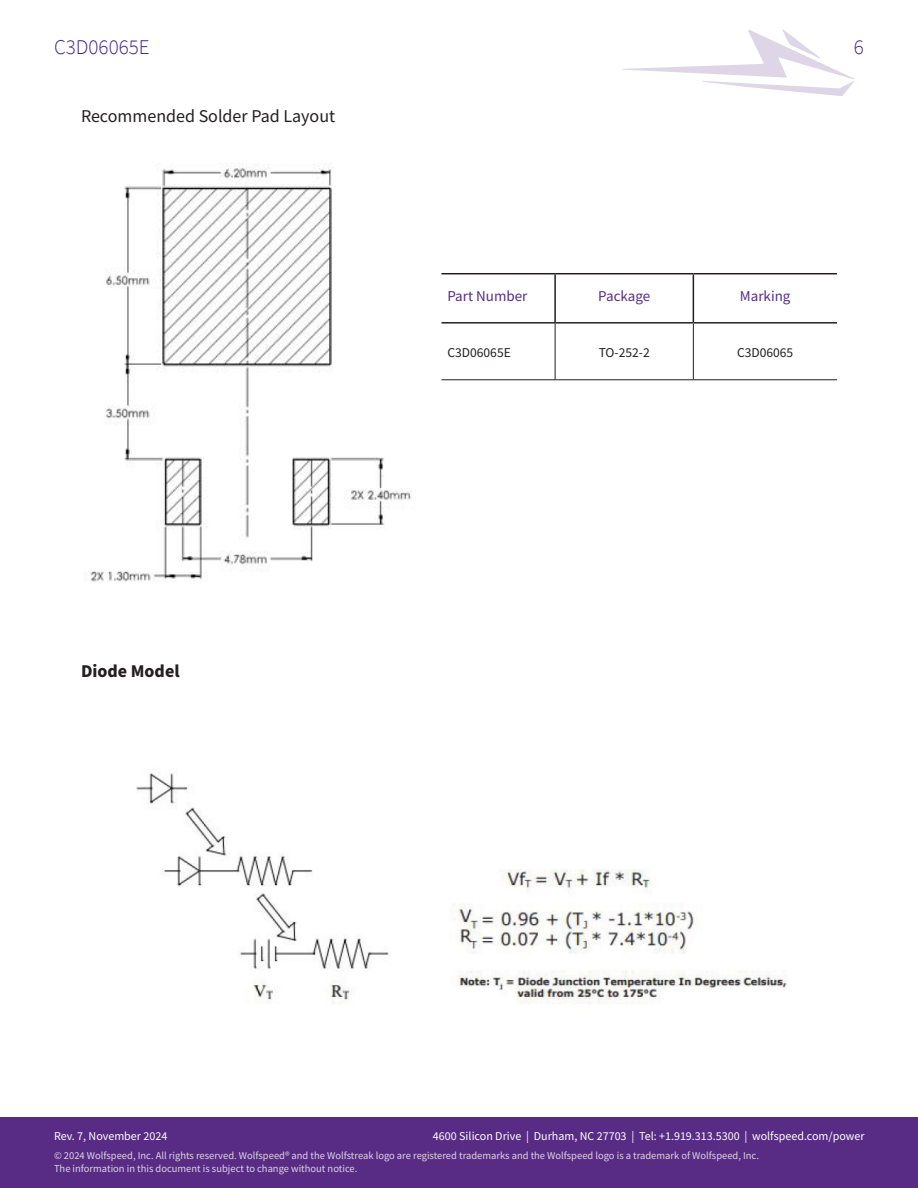
<style>
.page{position:relative;width:918px;height:1188px;background:#fff}
.page>*{position:absolute;margin:0;border:0;box-sizing:border-box;transform-origin:0 0}
.t1{font:300 21px "Source Sans Pro";color:#412a88}
.Section{font:18px "Source Sans Pro";color:#231f20}
.Section-2{font:700 18px "Source Sans Pro";color:#231f20}
.t2{font:15px "Source Sans Pro";color:#582c84}
.t3{font:13.5px "Source Sans Pro";color:#231f20}
.t4{font:12px "Source Sans Pro";color:#fff}
.t5{font:10.5px/12.6px "Source Sans Pro";color:#fff}
</style>
<div class="page">
<svg style="left:622px;top:29px;width:232px;height:67px"></svg>
<div style="left:0;top:1118px;width:918px;height:70px;background:#582c84"></div>
<img style="left:86px;top:166px;width:325px;height:416px">
<hr style="left:441px;top:273px;width:114px;height:1px;background:#231f20">
<hr style="left:555px;top:273px;width:138px;height:1px;background:#231f20">
<hr style="left:554px;top:274px;width:2px;height:48px;background:#231f20">
<hr style="left:693px;top:273px;width:144px;height:1px;background:#231f20">
<hr style="left:693px;top:274px;width:1px;height:48px;background:#231f20">
<hr style="left:441px;top:322px;width:114px;height:2px;background:#231f20">
<hr style="left:555px;top:322px;width:138px;height:2px;background:#231f20">
<hr style="left:693px;top:322px;width:144px;height:2px;background:#231f20">
<hr style="left:555px;top:324px;width:1px;height:55px;background:#231f20">
<hr style="left:693px;top:324px;width:1px;height:55px;background:#231f20">
<hr style="left:441px;top:379px;width:114px;height:1px;background:#231f20">
<hr style="left:555px;top:379px;width:138px;height:1px;background:#231f20">
<hr style="left:693px;top:379px;width:144px;height:1px;background:#231f20">
<img style="left:136px;top:773px;width:652px;height:231px">
<h1 class="t1" style="left:54px;top:34px;width:97px">C3D06065E</h1>
<h1 class="t1" style="left:854px;top:34px;width:12px">6</h1>
<p class="Section" style="left:81px;top:105px;width:256px">Recommended Solder Pad Layout</p>
<p class="t2" style="left:447px;top:286px;width:81px">Part Number</p>
<p class="t2" style="left:598px;top:286px;width:53px">Package</p>
<p class="t2" style="left:740px;top:286px;width:52px">Marking</p>
<p class="t3" style="left:447px;top:343px;width:65px">C3D06065E</p>
<p class="t3" style="left:599px;top:343px;width:53px">TO-252-2</p>
<p class="t3" style="left:737px;top:343px;width:58px">C3D06065</p>
<p class="Section-2" style="left:81px;top:659px;width:100px">Diode Model</p>
<p class="t4" style="left:433px;top:1129px;width:433px">4600 Silicon Drive | Durham, NC 27703 | Tel: +1.919.313.5300 | wolfspeed.com/power</p>
<p class="t5" style="left:54px;top:1149px;width:707px">© 2024 Wolfspeed, Inc. All rights reserved. Wolfspeed® and the Wolfstreak logo are registered trademarks and the Wolfspeed logo is a trademark of Wolfspeed, Inc.<br>The information in this document is subject to change without notice.</p>
<p class="t4" style="left:54px;top:1129px;width:115px">Rev. 7, November 2024</p>
</div>
